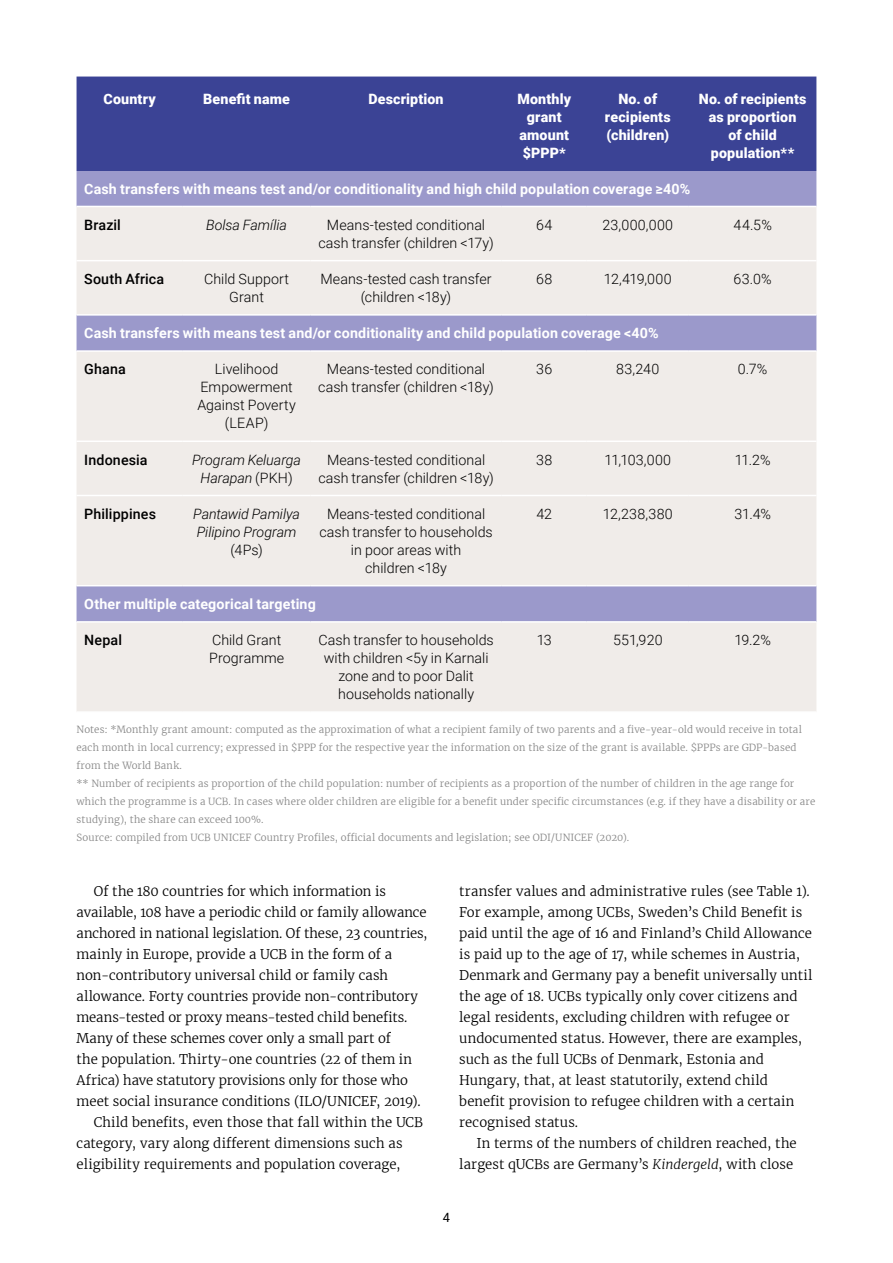
<style>
.page{position:relative;width:893px;height:1263px;background:#fff}
.page>*{position:absolute;margin:0;border:0;box-sizing:border-box;transform-origin:0 0}
.t1{font:300 14.25px/18px "Roboto";letter-spacing:.005em;color:#000;text-align:center}
.t2{font:700 14.25px "Roboto";letter-spacing:.01em;color:#fff}
.t3{font:900 14.25px/18px "Roboto";letter-spacing:.01em;color:#fff;text-align:center}
.t4{font:italic 300 14.25px/18px "Roboto";letter-spacing:-.005em;color:#000;text-align:center}
.t5{font:500 14.25px "Roboto";letter-spacing:.01em;color:#000}
.t6{font:300 13.2px/21px "Merriweather";letter-spacing:.005em;color:#000}
.t7{font:12.75px "Roboto";color:#000}
.t8{font:300 9.75px/18px "Merriweather";letter-spacing:.015em;color:#878787}
.s1{font-style:normal}
.s2{font-style:italic}
</style>
<div class="page">
<div style="left:77px;top:77px;width:739px;height:94px;background:#3b4395"></div>
<div style="left:77px;top:171px;width:739px;height:35px;background:#9b99cb"></div>
<svg style="left:77px;top:207px;width:739px;height:504px;background:#e4e0e4"></svg>
<hr style="left:77px;top:260px;width:106px;height:1px;background:#fff">
<hr style="left:183px;top:260px;width:127px;height:1px;background:#fff">
<hr style="left:310px;top:260px;width:192px;height:1px;background:#fff">
<hr style="left:502px;top:260px;width:85px;height:1px;background:#fff">
<hr style="left:587px;top:260px;width:102px;height:1px;background:#fff">
<hr style="left:689px;top:260px;width:127px;height:1px;background:#fff">
<hr style="left:77px;top:314px;width:106px;height:2px;background:#fff">
<hr style="left:183px;top:314px;width:127px;height:2px;background:#fff">
<hr style="left:310px;top:314px;width:192px;height:2px;background:#fff">
<hr style="left:502px;top:314px;width:85px;height:2px;background:#fff">
<hr style="left:587px;top:314px;width:102px;height:2px;background:#fff">
<hr style="left:689px;top:314px;width:127px;height:2px;background:#fff">
<hr style="left:77px;top:350px;width:106px;height:2px;background:#fff">
<hr style="left:183px;top:350px;width:127px;height:2px;background:#fff">
<hr style="left:310px;top:350px;width:192px;height:2px;background:#fff">
<hr style="left:502px;top:350px;width:85px;height:2px;background:#fff">
<hr style="left:587px;top:350px;width:102px;height:2px;background:#fff">
<hr style="left:689px;top:350px;width:127px;height:2px;background:#fff">
<hr style="left:77px;top:440px;width:106px;height:2px;background:#fff">
<hr style="left:183px;top:440px;width:127px;height:2px;background:#fff">
<hr style="left:310px;top:440px;width:192px;height:2px;background:#fff">
<hr style="left:502px;top:440px;width:85px;height:2px;background:#fff">
<hr style="left:587px;top:440px;width:102px;height:2px;background:#fff">
<hr style="left:689px;top:440px;width:127px;height:2px;background:#fff">
<hr style="left:77px;top:495px;width:106px;height:1px;background:#fff">
<hr style="left:183px;top:495px;width:127px;height:1px;background:#fff">
<hr style="left:310px;top:495px;width:192px;height:1px;background:#fff">
<hr style="left:502px;top:495px;width:85px;height:1px;background:#fff">
<hr style="left:587px;top:495px;width:102px;height:1px;background:#fff">
<hr style="left:689px;top:495px;width:127px;height:1px;background:#fff">
<hr style="left:77px;top:585px;width:106px;height:1px;background:#fff">
<hr style="left:183px;top:585px;width:127px;height:1px;background:#fff">
<hr style="left:310px;top:585px;width:192px;height:1px;background:#fff">
<hr style="left:502px;top:585px;width:85px;height:1px;background:#fff">
<hr style="left:587px;top:585px;width:102px;height:1px;background:#fff">
<hr style="left:689px;top:585px;width:127px;height:1px;background:#fff">
<hr style="left:77px;top:621px;width:106px;height:2px;background:#fff">
<hr style="left:183px;top:621px;width:127px;height:2px;background:#fff">
<hr style="left:310px;top:621px;width:192px;height:2px;background:#fff">
<hr style="left:502px;top:621px;width:85px;height:2px;background:#fff">
<hr style="left:587px;top:621px;width:102px;height:2px;background:#fff">
<hr style="left:689px;top:621px;width:127px;height:2px;background:#fff">
<p class="t3" style="left:103px;top:90px;width:54px">Country</p>
<p class="t3" style="left:203px;top:90px;width:88px">Benefit name</p>
<p class="t3" style="left:369px;top:90px;width:77px">Description</p>
<p class="t3" style="left:517px;top:90px;width:55px">Monthly grant amount $PPP*</p>
<p class="t3" style="left:605px;top:90px;width:67px">No. of recipients (children)</p>
<p class="t3" style="left:699px;top:90px;width:109px">No. of recipients as proportion<br>of child population**</p>
<p class="t2" style="left:84px;top:179px;width:608px">Cash transfers with means test and/or conditionality and high child population coverage ≥40%</p>
<p class="t5" style="left:84px;top:215px;width:38px">Brazil</p>
<p class="t4" style="left:206px;top:215px;width:82px">Bolsa Família</p>
<p class="t1" style="left:318px;top:215px;width:177px">Means-tested conditional cash transfer (children &lt;17y)</p>
<p class="t1" style="left:536px;top:215px;width:18px">64</p>
<p class="t1" style="left:602px;top:215px;width:72px">23,000,000</p>
<p class="t1" style="left:733px;top:215px;width:40px">44.5%</p>
<p class="t5" style="left:84px;top:269px;width:82px">South Africa</p>
<p class="t1" style="left:204px;top:269px;width:87px">Child Support<br>Grant</p>
<p class="t1" style="left:321px;top:269px;width:173px">Means-tested cash transfer (children &lt;18y)</p>
<p class="t1" style="left:536px;top:269px;width:18px">68</p>
<p class="t1" style="left:604px;top:269px;width:69px">12,419,000</p>
<p class="t1" style="left:733px;top:269px;width:40px">63.0%</p>
<p class="t2" style="left:84px;top:323px;width:576px">Cash transfers with means test and/or conditionality and child population coverage &lt;40%</p>
<p class="t5" style="left:84px;top:359px;width:43px">Ghana</p>
<p class="t1" style="left:197px;top:360px;width:100px">Livelihood<br>Empowerment<br>Against Poverty (LEAP)</p>
<p class="t1" style="left:318px;top:360px;width:177px">Means-tested conditional cash transfer (children &lt;18y)</p>
<p class="t1" style="left:536px;top:360px;width:17px">36</p>
<p class="t1" style="left:616px;top:360px;width:45px">83,240</p>
<p class="t1" style="left:738px;top:360px;width:31px">0.7%</p>
<p class="t5" style="left:84px;top:450px;width:65px">Indonesia</p>
<p class="t4" style="left:192px;top:450px;width:110px">Program Keluarga<br>Harapan <span class="s1">(PKH)</span></p>
<p class="t1" style="left:318px;top:450px;width:177px">Means-tested conditional cash transfer (children &lt;18y)</p>
<p class="t1" style="left:536px;top:450px;width:18px">38</p>
<p class="t1" style="left:604px;top:450px;width:68px">11,103,000</p>
<p class="t1" style="left:735px;top:450px;width:38px">11.2%</p>
<p class="t5" style="left:84px;top:504px;width:73px">Philippines</p>
<p class="t4" style="left:193px;top:504px;width:108px;text-align:left">Pantawid Pamilya<br>Pilipino Program</p>
<p class="t1" style="left:230px;top:540px;width:34px">(4Ps)</p>
<p class="t1" style="left:319px;top:504px;width:175px">Means-tested conditional cash transfer to households in poor areas with<br>children &lt;18y</p>
<p class="t1" style="left:536px;top:504px;width:17px">42</p>
<p class="t1" style="left:603px;top:504px;width:71px">12,238,380</p>
<p class="t1" style="left:734px;top:504px;width:38px">31.4%</p>
<p class="t2" style="left:84px;top:594px;width:233px">Other multiple categorical targeting</p>
<p class="t5" style="left:84px;top:630px;width:39px">Nepal</p>
<p class="t1" style="left:209px;top:631px;width:76px;text-align:left">Child Grant<br>Programme</p>
<p class="t1" style="left:318px;top:631px;width:177px">Cash transfer to households with children &lt;5y in Karnali zone and to poor Dalit households nationally</p>
<p class="t1" style="left:537px;top:631px;width:17px">13</p>
<p class="t1" style="left:613px;top:631px;width:51px">551,920</p>
<p class="t1" style="left:734px;top:631px;width:38px">19.2%</p>
<p class="t8" style="left:77px;top:720px;width:740px">Notes: *Monthly grant amount: computed as the approximation of what a recipient family of two parents and a five-year-old would receive in total each month in local currency; expressed in $PPP for the respective year the information on the size of the grant is available. $PPPs are GDP-based from the World Bank.<br>** Number of recipients as proportion of the child population: number of recipients as a proportion of the number of children in the age range for which the programme is a UCB. In cases where older children are eligible for a benefit under specific circumstances (e.g. if they have a disability or are studying), the share can exceed 100%.<br>Source: compiled from UCB UNICEF Country Profiles, official documents and legislation; see ODI/UNICEF (2020).</p>
<p class="t6" style="left:94px;top:880px;width:294px">Of the 180 countries for which information is</p>
<p class="t6" style="left:77px;top:901px;width:352px">available, 108 have a periodic child or family allowance</p>
<p class="t6" style="left:77px;top:922px;width:353px">anchored in national legislation. Of these, 23 countries,</p>
<p class="t6" style="left:77px;top:943px;width:317px">mainly in Europe, provide a UCB in the form of a</p>
<p class="t6" style="left:77px;top:964px;width:313px">non-contributory universal child or family cash</p>
<p class="t6" style="left:77px;top:985px;width:343px">allowance. Forty countries provide non-contributory</p>
<p class="t6" style="left:77px;top:1006px;width:332px">means-tested or proxy means-tested child benefits.</p>
<p class="t6" style="left:77px;top:1027px;width:316px">Many of these schemes cover only a small part of</p>
<p class="t6" style="left:77px;top:1048px;width:337px">the population. Thirty-one countries (22 of them in</p>
<p class="t6" style="left:77px;top:1069px;width:333px">Africa) have statutory provisions only for those who</p>
<p class="t6" style="left:77px;top:1090px;width:346px">meet social insurance conditions (ILO/UNICEF, 2019).</p>
<p class="t6" style="left:94px;top:1111px;width:331px">Child benefits, even those that fall within the UCB</p>
<p class="t6" style="left:77px;top:1132px;width:327px">category, vary along different dimensions such as</p>
<p class="t6" style="left:77px;top:1153px;width:326px">eligibility requirements and population coverage,</p>
<p class="t6" style="left:459px;top:880px;width:355px">transfer values and administrative rules (see Table 1).<br>For example, among UCBs, Sweden’s Child Benefit is paid until the age of 16 and Finland’s Child Allowance is paid up to the age of 17, while schemes in Austria, Denmark and Germany pay a benefit universally until the age of 18. UCBs typically only cover citizens and legal residents, excluding children with refugee or undocumented status. However, there are examples, such as the full UCBs of Denmark, Estonia and Hungary, that, at least statutorily, extend child benefit provision to refugee children with a certain recognised status.</p>
<p class="t6" style="left:459px;top:1132px;width:339px;text-align:right">In terms of the numbers of children reached, the largest qUCBs are Germany’s <span class="s2">Kindergeld</span>, with close</p>
<p class="t7" style="left:443px;top:1208px;width:9px">4</p>
</div>
